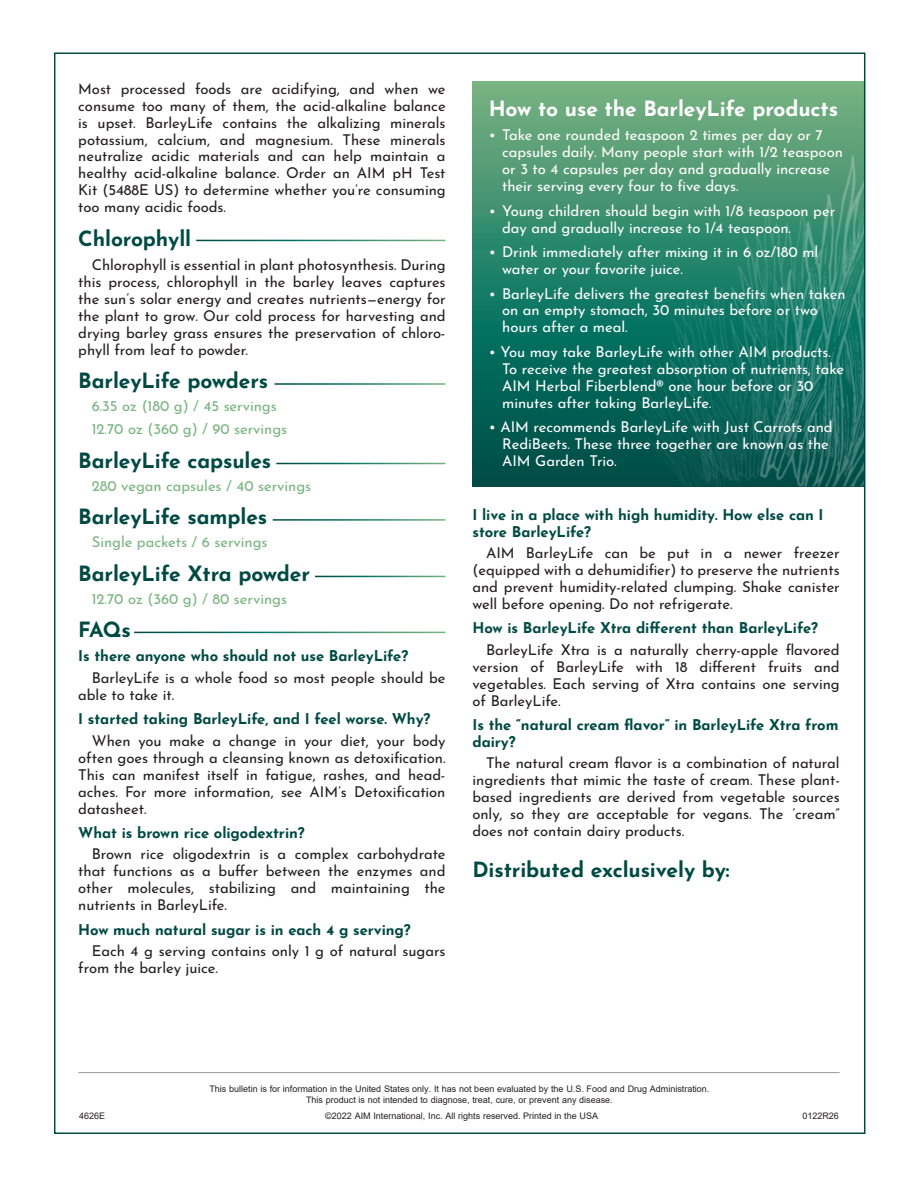
<style>
.page{position:relative;width:918px;height:1188px;background:#fff}
.page>*{position:absolute;margin:0;border:0;box-sizing:border-box;transform-origin:0 0}
.DS_subhead{font:700 21px "Josefin Sans";letter-spacing:-.005em;color:#004a44}
.subhead_over_solid_b{font:700 21px "Josefin Sans";letter-spacing:-.005em;color:#fff}
.DS_body_copy{font:100 14.85px/17px "Josefin Sans";letter-spacing:-.005em;color:#231f20;text-align:justify}
.bullets_in_solid_box{font:100 14.85px/17px "Josefin Sans";letter-spacing:-.005em;color:#fff}
.green_questions_no_i{font:700 14.85px/17px "Josefin Sans";letter-spacing:-.005em;color:#004a44}
.DS_body_copy-2{font:100 14.85px "Josefin Sans";letter-spacing:-.005em;color:#7ab481}
.t1{font:9px/11.2px "Arial";color:#231f20;text-align:center}
</style>
<div class="page">
<svg style="left:472px;top:82px;width:390px;height:405px;background:#338569"></svg>
<hr style="left:78px;top:1072px;width:762px;height:1px;background:#939598">
<img style="left:599px;top:121px;width:265px;height:366px">
<p class="DS_body_copy" style="left:78px;top:79px;width:369px">Most processed foods are acidifying, and when we consume too many of them, the acid-alkaline balance is upset. BarleyLife contains the alkalizing minerals potassium, calcium, and magnesium. These minerals neutralize acidic materials and can help maintain a healthy acid-alkaline balance. Order an AIM pH Test Kit (5488E US) to determine whether you’re consuming too many acidic foods.</p>
<p class="DS_subhead" style="left:78px;top:220px;width:114px">Chlorophyll</p>
<p class="DS_body_copy" style="left:78px;top:255px;width:369px;text-indent:14px">Chlorophyll is essential in plant photosynthesis. During this process, chlorophyll in the barley leaves captures the sun’s solar energy and creates nutrients—energy for the plant to grow. Our cold process for harvesting and drying barley grass ensures the preservation of chloro&shy;phyll from leaf to powder.</p>
<p class="DS_subhead" style="left:78px;top:362px;width:192px">BarleyLife powders</p>
<p class="DS_body_copy-2" style="left:92px;top:395px;width:186px">6.35 oz (180 g) / 45 servings</p>
<p class="DS_body_copy-2" style="left:92px;top:418px;width:197px">12.70 oz (360 g) / 90 servings</p>
<p class="DS_subhead" style="left:78px;top:442px;width:195px">BarleyLife capsules</p>
<p class="DS_body_copy-2" style="left:92px;top:474px;width:221px">280 vegan capsules / 40 servings</p>
<p class="DS_subhead" style="left:78px;top:498px;width:190px">BarleyLife samples</p>
<p class="DS_body_copy-2" style="left:92px;top:531px;width:177px">Single packets / 6 servings</p>
<p class="DS_subhead" style="left:78px;top:554px;width:233px">BarleyLife Xtra powder</p>
<p class="DS_body_copy-2" style="left:92px;top:587px;width:197px">12.70 oz (360 g) / 80 servings</p>
<p class="DS_subhead" style="left:78px;top:611px;width:54px">FAQs</p>
<p class="green_questions_no_i" style="left:78px;top:646px;width:331px">Is there anyone who should not use BarleyLife?</p>
<p class="DS_body_copy" style="left:78px;top:668px;width:369px;text-indent:14px">BarleyLife is a whole food so most people should be able to take it.</p>
<p class="green_questions_no_i" style="left:78px;top:708px;width:354px">I started taking BarleyLife, and I feel worse. Why?</p>
<p class="DS_body_copy" style="left:78px;top:731px;width:369px;text-indent:14px">When you make a change in your diet, your body often goes through a cleansing known as detoxification.<br>This can manifest itself in fatigue, rashes, and head&shy;aches. For more information, see AIM’s Detoxification datasheet.</p>
<p class="green_questions_no_i" style="left:78px;top:822px;width:228px">What is brown rice oligodextrin?</p>
<p class="DS_body_copy" style="left:78px;top:845px;width:369px;text-indent:14px">Brown rice oligodextrin is a complex carbohydrate that functions as a buffer between the enzymes and other molecules, stabilizing and maintaining the nutrients in BarleyLife.</p>
<p class="green_questions_no_i" style="left:78px;top:919px;width:334px">How much natural sugar is in each 4 g serving?</p>
<p class="DS_body_copy" style="left:78px;top:941px;width:369px;text-indent:14px">Each 4 g serving contains only 1 g of natural sugars from the barley juice.</p>
<p class="subhead_over_solid_b" style="left:489px;top:90px;width:351px">How to use the BarleyLife products</p>
<p class="bullets_in_solid_box" style="left:502px;top:126px;width:342px;text-indent:-14px">• Take one rounded teaspoon 2 times per day or 7 capsules daily. Many people start with 1/2 teaspoon or 3 to 4 capsules per day and gradually increase their serving every four to five days.</p>
<p class="bullets_in_solid_box" style="left:502px;top:201px;width:335px;text-indent:-14px">• Young children should begin with 1/8 teaspoon per day and gradually increase to 1/4 teaspoon.</p>
<p class="bullets_in_solid_box" style="left:502px;top:242px;width:318px;text-indent:-14px">• Drink immediately after mixing it in 6 oz/180 ml water or your favorite juice.</p>
<p class="bullets_in_solid_box" style="left:502px;top:284px;width:345px;text-indent:-14px">• BarleyLife delivers the greatest benefits when taken on an empty stomach, 30 minutes before or two hours after a meal.</p>
<p class="bullets_in_solid_box" style="left:502px;top:342px;width:344px;text-indent:-14px">• You may take BarleyLife with other AIM products.<br>To receive the greatest absorption of nutrients, take AIM Herbal Fiberblend® one hour before or 30 minutes after taking BarleyLife.</p>
<p class="bullets_in_solid_box" style="left:502px;top:417px;width:332px;text-indent:-14px">• AIM recommends BarleyLife with Just Carrots and<br>RediBeets. These three together are known as the<br>AIM Garden Trio.</p>
<p class="green_questions_no_i" style="left:472px;top:504px;width:353px">I live in a place with high humidity. How else can I store BarleyLife?</p>
<p class="DS_body_copy" style="left:472px;top:543px;width:369px;text-indent:14px">AIM BarleyLife can be put in a newer freezer (equipped with a dehumidifier) to preserve the nutrients and prevent humidity-related clumping. Shake canister well before opening. Do not refrigerate.</p>
<p class="green_questions_no_i" style="left:472px;top:617px;width:347px">How is BarleyLife Xtra different than BarleyLife?</p>
<p class="DS_body_copy" style="left:472px;top:640px;width:369px;text-indent:14px">BarleyLife Xtra is a naturally cherry-apple flavored version of BarleyLife with 18 different fruits and vegetables. Each serving of Xtra contains one serving of BarleyLife.</p>
<p class="green_questions_no_i" style="left:472px;top:714px;width:368px">Is the “natural cream flavor” in BarleyLife Xtra from dairy?</p>
<p class="DS_body_copy" style="left:472px;top:754px;width:369px;text-indent:14px">The natural cream flavor is a combination of natural ingredients that mimic the taste of cream. These plant&shy;based ingredients are derived from vegetable sources only, so they are acceptable for vegans. The “cream” does not contain dairy products.</p>
<p class="DS_subhead" style="left:472px;top:851px;width:259px">Distributed exclusively by:</p>
<p class="t1" style="left:209px;top:1083px;width:502px">This bulletin is for information in the United States only. It has not been evaluated by the U.S. Food and Drug Administration.<br>This product is not intended to diagnose, treat, cure, or prevent any disease.</p>
<p class="t1" style="left:79px;top:1110px;width:28px">4626E</p>
<p class="t1" style="left:325px;top:1110px;width:274px">©2022 AIM International, Inc. All rights reserved. Printed in the USA</p>
<p class="t1" style="left:802px;top:1110px;width:38px">0122R26</p>
</div>
